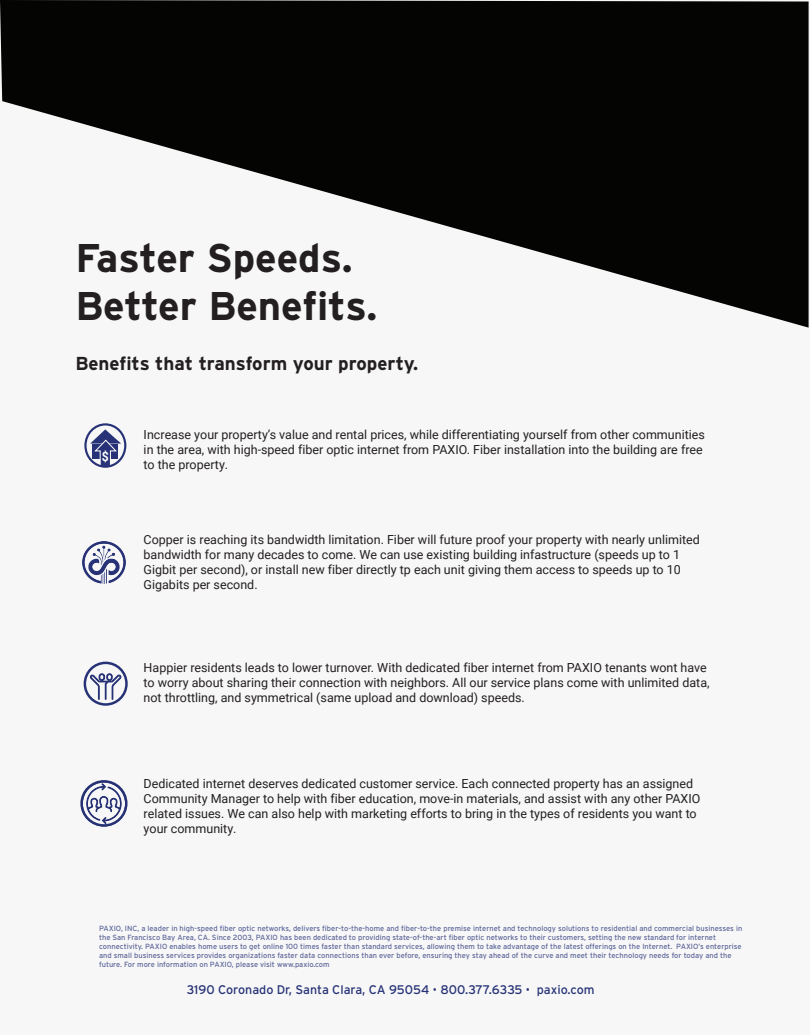
<style>
.page{position:relative;width:810px;height:1035px;background:#f7f7f8}
.page>*{position:absolute;margin:0;border:0;box-sizing:border-box;transform-origin:0 0}
.t1{font:700 40px/48px "Interstate";letter-spacing:-.005em;color:#231f20}
.t2{font:700 18.75px "Interstate";color:#231f20}
.t3{font:700 13px "Roboto";color:#fff;scale:.94 1}
.t4{font:12.5px/15px "Roboto";color:#231f20}
.t5{font:12.5px "Interstate";color:#273376}
.t6{font:7.5px/9px "Interstate";color:#273376}
.s1{font-family:"Roboto"}
</style>
<div class="page">
<svg style="left:0;top:0;width:809px;height:328px;fill:#040503"></svg>
<svg style="left:83px;top:781px;width:42px;height:45px"></svg>
<div style="left:80px;top:780px;width:48px;height:47px;border:2px solid #273274;border-radius:50%"></div>
<img style="left:83px;top:541px;width:42px;height:43px">
<svg style="left:90px;top:429px;width:31px;height:37px"></svg>
<div style="left:84px;top:423px;width:42px;height:45px;border:2px solid #273376;border-radius:50%"></div>
<svg style="left:90px;top:673px;width:32px;height:27px"></svg>
<div style="left:84px;top:662px;width:44px;height:44px;border:2px solid #273376;border-radius:50%"></div>
<h1 class="t1" style="left:75px;top:234px;width:304px">Faster Speeds.<br>Better Benefits.</h1>
<h2 class="t2" style="left:75px;top:353px;width:344px">Benefits that transform your property.</h2>
<p class="t3" style="left:102px;top:447px;width:9px">$</p>
<p class="t4" style="left:144px;top:427px;width:563px">Increase your property’s value and rental prices, while differentiating yourself from other communities in the area, with high-speed fiber optic internet from PAXIO. Fiber installation into the building are free to the property.</p>
<p class="t4" style="left:144px;top:532px;width:558px">Copper is reaching its bandwidth limitation. Fiber will future proof your property with nearly unlimited bandwidth for many decades to come. We can use existing building infastructure (speeds up to 1<br>Gigbit per second), or install new fiber directly tp each unit giving them access to speeds up to 10<br>Gigabits per second.</p>
<p class="t4" style="left:144px;top:660px;width:567px">Happier residents leads to lower turnover. With dedicated fiber internet from PAXIO tenants wont have to worry about sharing their connection with neighbors. All our service plans come with unlimited data, not throttling, and symmetrical (same upload and download) speeds.</p>
<p class="t4" style="left:144px;top:776px;width:558px">Dedicated internet deserves dedicated customer service. Each connected property has an assigned Community Manager to help with fiber education, move-in materials, and assist with any other PAXIO related issues. We can also help with marketing efforts to bring in the types of residents you want to your community.</p>
<p class="t6" style="left:99px;top:924px;width:645px">PAXIO, INC, a leader in high-speed fiber optic networks, delivers fiber-to-the-home and fiber-to-the premise internet and technology solutions to residential and commercial businesses in the San Francisco Bay Area, CA. Since 2003, PAXIO has been dedicated to providing state-of-the-art fiber optic networks to their customers, setting the new standard for internet connectivity. PAXIO enables home users to get online 100 times faster than standard services, allowing them to take advantage of the latest offerings on the Internet. PAXIO’s enterprise and small business services provides organizations faster data connections than ever before, ensuring they stay ahead of the curve and meet their technology needs for today and the future. For more information on PAXIO, please visit www.paxio.com</p>
<p class="t5" style="left:187px;top:983px;width:410px">3190 Coronado Dr, Santa Clara, CA 95054 <span class="s1">ꞏ</span> 800.377.6335 <span class="s1">ꞏ</span> paxio.com</p>
</div>
